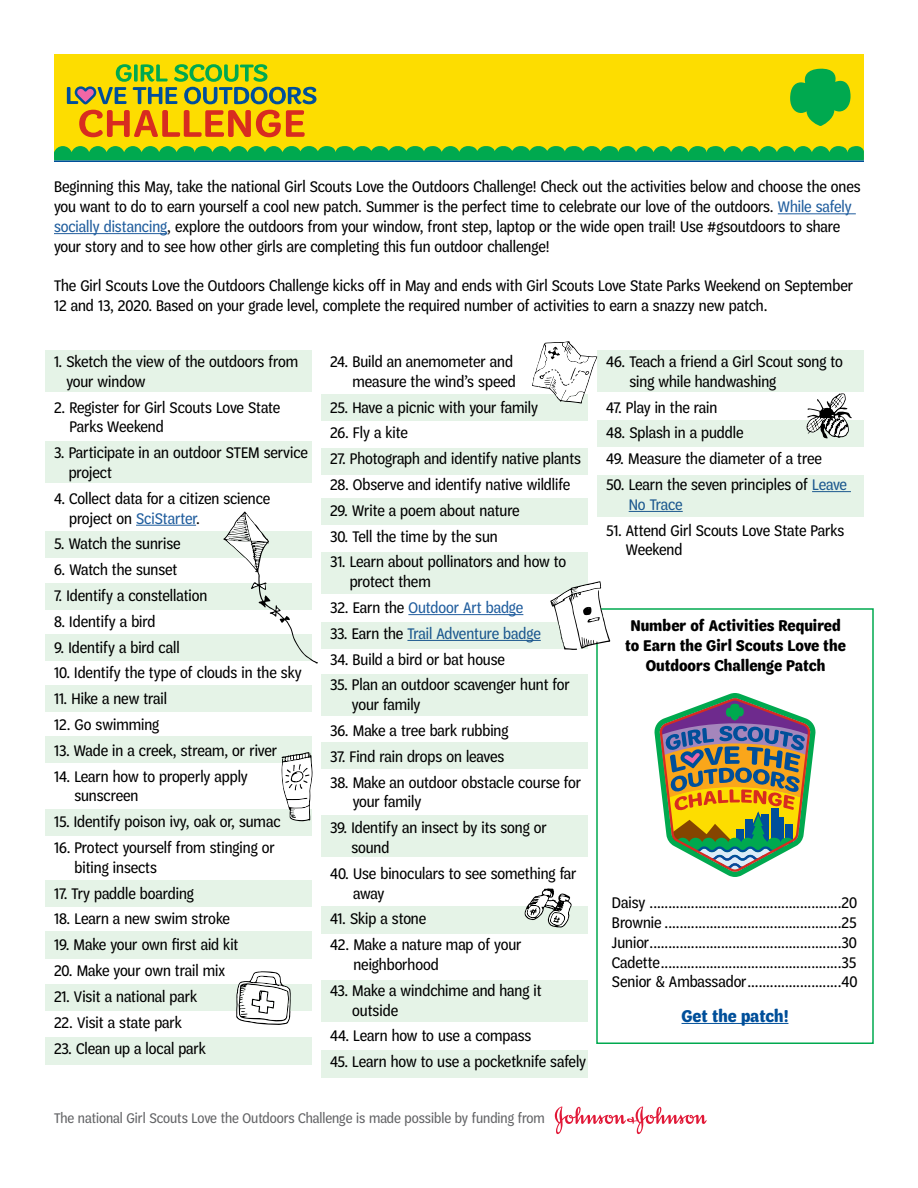
<style>
.page{position:relative;width:918px;height:1188px;background:#fff}
.page>*{position:absolute;margin:0;border:0;box-sizing:border-box;transform-origin:0 0}
.t1{font:700 18px "Trefoil Sans Cond";color:#004f9a}
.t2{font:16.5px/19.8px "Trefoil Sans Cond";color:#000}
.t3{font:700 16.5px/19.8px "Trefoil Sans Cond";color:#000;text-align:center}
.t4{font:16.5px "Trefoil Sans Cond";color:#215e9e}
.t5{font:15px "Trefoil Sans Cond";color:#636466}
.s1{color:#215e9e}
.s2{color:#000}
</style>
<div class="page">
<div style="left:54px;top:54px;width:810px;height:105px;background:#fddd00"></div>
<svg style="left:54px;top:146px;width:810px;height:14px;background:#1dae45"></svg>
<svg style="left:79px;top:110px;width:226px;height:27px"></svg>
<svg style="left:67px;top:64px;width:250px;height:40px"></svg>
<hr style="left:54px;top:160px;width:810px;height:2px;background:#004f9a">
<svg style="left:790px;top:68px;width:61px;height:58px"></svg>
<hr style="left:136px;top:525px;width:60px;height:1px;background:#215e9e">
<hr style="left:408px;top:614px;width:115px;height:1px;background:#215e9e">
<div style="left:45px;top:350px;width:267px;height:42px;background:#e5f3e7"></div>
<div style="left:597px;top:350px;width:267px;height:42px;background:#e5f3e7"></div>
<div style="left:597px;top:475px;width:267px;height:42px;background:#e5f3e7"></div>
<div style="left:45px;top:441px;width:267px;height:41px;background:#e5f3e7"></div>
<div style="left:321px;top:553px;width:267px;height:41px;background:#e5f3e7"></div>
<div style="left:321px;top:675px;width:267px;height:41px;background:#e5f3e7"></div>
<div style="left:321px;top:815px;width:267px;height:42px;background:#e5f3e7"></div>
<div style="left:321px;top:980px;width:267px;height:42px;background:#e5f3e7"></div>
<div style="left:45px;top:531px;width:267px;height:27px;background:#e5f3e7"></div>
<div style="left:321px;top:394px;width:267px;height:28px;background:#e5f3e7"></div>
<div style="left:321px;top:448px;width:267px;height:27px;background:#e5f3e7"></div>
<div style="left:597px;top:420px;width:267px;height:27px;background:#e5f3e7"></div>
<div style="left:321px;top:498px;width:267px;height:27px;background:#e5f3e7"></div>
<div style="left:321px;top:622px;width:267px;height:27px;background:#e5f3e7"></div>
<div style="left:321px;top:742px;width:267px;height:27px;background:#e5f3e7"></div>
<div style="left:321px;top:906px;width:267px;height:27px;background:#e5f3e7"></div>
<div style="left:321px;top:1051px;width:267px;height:27px;background:#e5f3e7"></div>
<div style="left:45px;top:583px;width:267px;height:27px;background:#e5f3e7"></div>
<div style="left:45px;top:634px;width:267px;height:27px;background:#e5f3e7"></div>
<div style="left:45px;top:685px;width:267px;height:27px;background:#e5f3e7"></div>
<div style="left:45px;top:736px;width:267px;height:27px;background:#e5f3e7"></div>
<div style="left:45px;top:809px;width:267px;height:27px;background:#e5f3e7"></div>
<div style="left:45px;top:880px;width:267px;height:28px;background:#e5f3e7"></div>
<div style="left:45px;top:932px;width:267px;height:27px;background:#e5f3e7"></div>
<div style="left:45px;top:984px;width:267px;height:27px;background:#e5f3e7"></div>
<div style="left:45px;top:1037px;width:267px;height:27px;background:#e5f3e7"></div>
<svg style="left:282px;top:752px;width:31px;height:69px"></svg>
<svg style="left:550px;top:581px;width:60px;height:69px"></svg>
<svg style="left:525px;top:888px;width:47px;height:40px"></svg>
<svg style="left:223px;top:511px;width:95px;height:153px"></svg>
<svg style="left:236px;top:971px;width:55px;height:54px"></svg>
<svg style="left:532px;top:341px;width:65px;height:63px"></svg>
<svg style="left:807px;top:393px;width:45px;height:45px"></svg>
<svg style="left:654px;top:693px;width:162px;height:184px"></svg>
<svg style="left:555px;top:1107px;width:152px;height:27px"></svg>
<hr style="left:682px;top:1023px;width:106px;height:1px;background:#004f9a">
<hr style="left:778px;top:213px;width:78px;height:1px;background:#215e9e">
<hr style="left:54px;top:233px;width:113px;height:1px;background:#215e9e">
<p class="t2" style="left:54px;top:177px;width:808px">Beginning this May, take the national Girl Scouts Love the Outdoors Challenge! Check out the activities below and choose the ones you want to do to earn yourself a cool new patch. Summer is the perfect time to celebrate our love of the outdoors. <span class="s1">While safely socially distancing</span>, explore the outdoors from your window, front step, laptop or the wide open trail! Use #gsoutdoors to share your story and to see how other girls are completing this fun outdoor challenge!</p>
<p class="t2" style="left:54px;top:276px;width:801px">The Girl Scouts Love the Outdoors Challenge kicks off in May and ends with Girl Scouts Love State Parks Weekend on September<br>12 and 13, 2020. Based on your grade level, complete the required number of activities to earn a snazzy new patch.</p>
<p class="t2" style="left:66px;top:352px;width:233px;text-indent:-12px">1. Sketch the view of the outdoors from your window</p>
<p class="t2" style="left:69px;top:397px;width:212px;text-indent:-15px">2. Register for Girl Scouts Love State<br>Parks Weekend</p>
<p class="t2" style="left:69px;top:443px;width:241px;text-indent:-15px">3. Participate in an outdoor STEM service project</p>
<p class="t2" style="left:69px;top:488px;width:203px;text-indent:-15px">4. Collect data for a citizen science project on <span class="s1">SciStarter</span>.</p>
<p class="t2" style="left:54px;top:534px;width:128px">5. Watch the sunrise</p>
<p class="t2" style="left:54px;top:560px;width:125px">6. Watch the sunset</p>
<p class="t2" style="left:54px;top:586px;width:155px">7. Identify a constellation</p>
<p class="t2" style="left:54px;top:611px;width:103px">8. Identify a bird</p>
<p class="t2" style="left:54px;top:637px;width:127px">9. Identify a bird call</p>
<p class="t2" style="left:54px;top:663px;width:249px">10. Identify the type of clouds in the sky</p>
<p class="t2" style="left:54px;top:689px;width:115px">11. Hike a new trail</p>
<p class="t2" style="left:54px;top:715px;width:107px">12. Go swimming</p>
<p class="t2" style="left:54px;top:741px;width:225px">13. Wade in a creek, stream, or river</p>
<p class="t2" style="left:74px;top:766px;width:175px;text-indent:-20px">14. Learn how to properly apply sunscreen</p>
<p class="t2" style="left:54px;top:812px;width:228px">15. Identify poison ivy, oak or, sumac</p>
<p class="t2" style="left:75px;top:838px;width:202px;text-indent:-21px">16. Protect yourself from stinging or biting insects</p>
<p class="t2" style="left:54px;top:883px;width:141px">17. Try paddle boarding</p>
<p class="t2" style="left:54px;top:909px;width:177px">18. Learn a new swim stroke</p>
<p class="t2" style="left:54px;top:935px;width:186px">19. Make your own first aid kit</p>
<p class="t2" style="left:54px;top:961px;width:173px">20. Make your own trail mix</p>
<p class="t2" style="left:54px;top:987px;width:145px">21. Visit a national park</p>
<p class="t2" style="left:54px;top:1012px;width:129px">22. Visit a state park</p>
<p class="t2" style="left:54px;top:1038px;width:153px">23. Clean up a local park</p>
<p class="t2" style="left:330px;top:352px;width:187px;text-align:right">24. Build an anemometer and measure the wind’s speed</p>
<p class="t2" style="left:330px;top:397px;width:209px">25. Have a picnic with your family</p>
<p class="t2" style="left:330px;top:423px;width:79px">26. Fly a kite</p>
<p class="t2" style="left:330px;top:449px;width:253px">27. Photograph and identify native plants</p>
<p class="t2" style="left:330px;top:475px;width:242px">28. Observe and identify native wildlife</p>
<p class="t2" style="left:330px;top:500px;width:191px">29. Write a poem about nature</p>
<p class="t2" style="left:330px;top:526px;width:169px">30. Tell the time by the sun</p>
<p class="t2" style="left:350px;top:552px;width:218px;text-indent:-20px">31. Learn about pollinators and how to protect them</p>
<p class="t4" style="left:330px;top:599px;width:195px"><span class="s2">32. Earn the</span> Outdoor Art badge</p>
<p class="t4" style="left:330px;top:624px;width:212px"><span class="s2">33. Earn the</span> Trail Adventure badge</p>
<p class="t2" style="left:330px;top:649px;width:176px">34. Build a bird or bat house</p>
<p class="t2" style="left:352px;top:675px;width:219px;text-indent:-22px">35. Plan an outdoor scavenger hunt for your family</p>
<p class="t2" style="left:330px;top:721px;width:180px">36. Make a tree bark rubbing</p>
<p class="t2" style="left:330px;top:747px;width:176px">37. Find rain drops on leaves</p>
<p class="t2" style="left:353px;top:772px;width:230px;text-indent:-23px">38. Make an outdoor obstacle course for your family</p>
<p class="t2" style="left:351px;top:818px;width:197px;text-indent:-21px">39. Identify an insect by its song or sound</p>
<p class="t2" style="left:353px;top:864px;width:225px;text-indent:-23px">40. Use binoculars to see something far away</p>
<p class="t2" style="left:330px;top:909px;width:98px">41. Skip a stone</p>
<p class="t2" style="left:353px;top:935px;width:170px;text-indent:-23px">42. Make a nature map of your neighborhood</p>
<p class="t2" style="left:352px;top:981px;width:191px;text-indent:-22px">43. Make a windchime and hang it outside</p>
<p class="t2" style="left:330px;top:1026px;width:203px">44. Learn how to use a compass</p>
<p class="t2" style="left:330px;top:1052px;width:258px">45. Learn how to use a pocketknife safely</p>
<p class="t5" style="left:54px;top:1110px;width:492px">The national Girl Scouts Love the Outdoors Challenge is made possible by funding from</p>
<p class="t2" style="left:629px;top:352px;width:215px;text-indent:-23px">46. Teach a friend a Girl Scout song to sing while handwashing</p>
<p class="t2" style="left:606px;top:397px;width:113px">47. Play in the rain</p>
<p class="t2" style="left:606px;top:423px;width:139px">48. Splash in a puddle</p>
<p class="t2" style="left:606px;top:449px;width:217px">49. Measure the diameter of a tree</p>
<p class="t2" style="left:629px;top:475px;width:220px;text-indent:-23px">50. Learn the seven principles of <span class="s1">Leave<br>No Trace</span></p>
<p class="t2" style="left:626px;top:520px;width:220px;text-indent:-20px">51. Attend Girl Scouts Love State Parks<br>Weekend</p>
<p class="t3" style="left:625px;top:616px;width:222px">Number of Activities Required to Earn the Girl Scouts Love the<br>Outdoors Challenge Patch</p>
<p class="t2" style="left:612px;top:893px;width:247px;text-align:justify">Daisy ...................................................20<br>Brownie ...............................................25<br>Junior...................................................30<br>Cadette................................................35<br>Senior &amp; Ambassador.........................40</p>
<p class="t1" style="left:682px;top:1006px;width:108px">Get the patch!</p>
</div>
